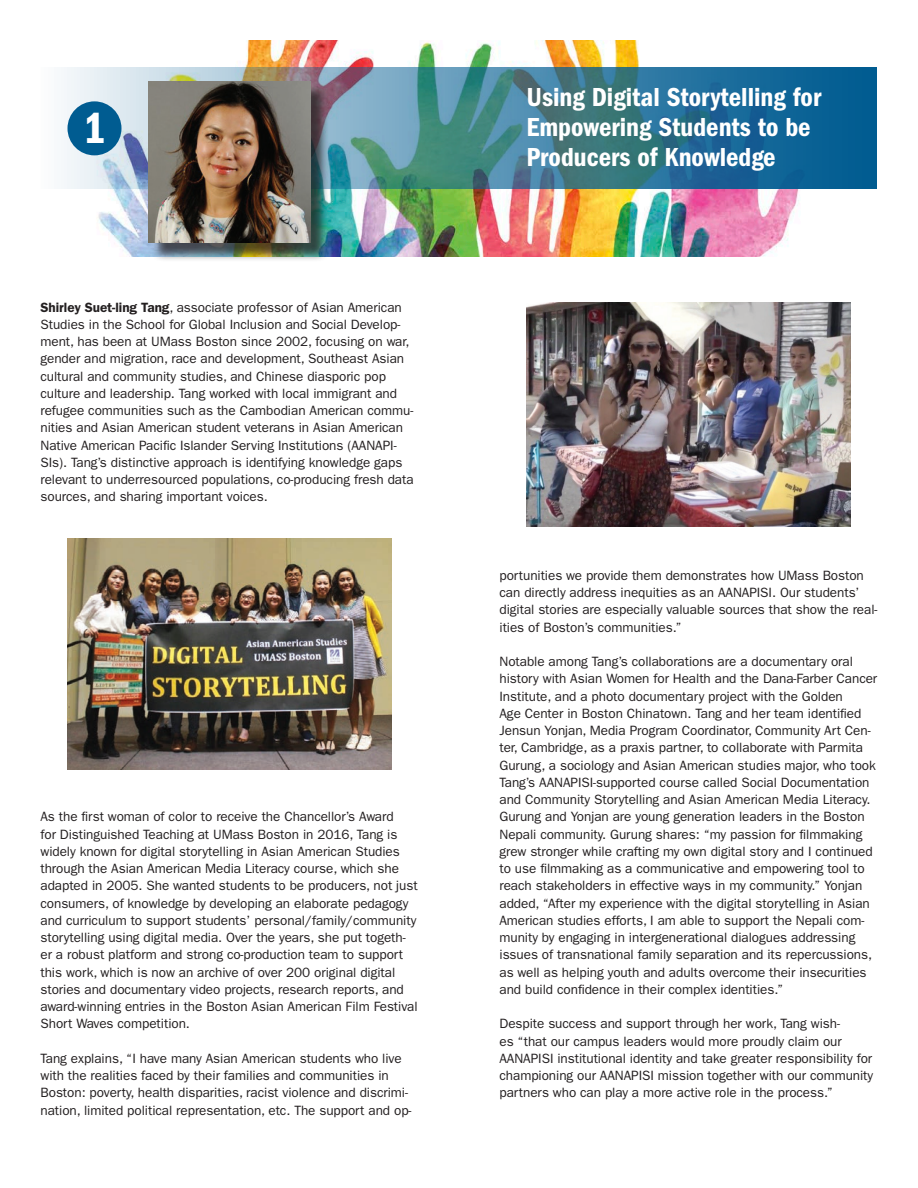
<style>
.page{position:relative;width:918px;height:1188px;background:#fff}
.page>*{position:absolute;margin:0;border:0;box-sizing:border-box;transform-origin:0 0}
.t1{font:45px "ITC Franklin Gothic Std Dm Cd";color:#fff}
.t2{font:27px/30px "ITC Franklin Gothic Std Dm Cd";color:#fff}
.t3{font:13.5px/17.2px "ITC Franklin Gothic Std";letter-spacing:-.005em;color:#231f20}
.s1{font-weight:600}
</style>
<div class="page">
<img style="left:64px;top:40px;width:813px;height:216px">
<svg style="left:64px;top:68px;width:813px;height:121px;background:#4a869d"></svg>
<div style="left:68px;top:101px;width:54px;height:54px;background:#005c91;border-radius:50%"></div>
<div style="left:151px;top:83px;width:178px;height:179px;background:#231f20;opacity:.75"></div>
<img style="left:148px;top:81px;width:162px;height:162px">
<img style="left:68px;top:538px;width:324px;height:232px">
<img style="left:526px;top:302px;width:324px;height:224px">
<p class="t1" style="left:83px;top:103px;width:24px">1</p>
<p class="t3" style="left:40px;top:299px;width:375px"><span class="s1">Shirley Suet-ling Tang</span>, associate professor of Asian American Studies in the School for Global Inclusion and Social Develop&shy;ment, has been at UMass Boston since 2002, focusing on war, gender and migration, race and development, Southeast Asian cultural and community studies, and Chinese diasporic pop culture and leadership. Tang worked with local immigrant and refugee communities such as the Cambodian American commu&shy;nities and Asian American student veterans in Asian American Native American Pacific Islander Serving Institutions (AANAPI-SIs). Tang’s distinctive approach is identifying knowledge gaps relevant to underresourced populations, co-producing fresh data sources, and sharing important voices.</p>
<p class="t3" style="left:40px;top:808px;width:379px">As the first woman of color to receive the Chancellor’s Award<br>for Distinguished Teaching at UMass Boston in 2016, Tang is widely known for digital storytelling in Asian American Studies through the Asian American Media Literacy course, which she adapted in 2005. She wanted students to be producers, not just consumers, of knowledge by developing an elaborate pedagogy and curriculum to support students’ personal/family/community storytelling using digital media. Over the years, she put togeth&shy;er a robust platform and strong co-production team to support this work, which is now an archive of over 200 original digital stories and documentary video projects, research reports, and award-winning entries in the Boston Asian American Film Festival Short Waves competition.</p>
<p class="t3" style="left:40px;top:1050px;width:373px">Tang explains, “I have many Asian American students who live with the realities faced by their families and communities in Boston: poverty, health disparities, racist violence and discrimi&shy;nation, limited political representation, etc. The support and op-</p>
<p class="t2" style="left:526px;top:82px;width:296px">Using Digital Storytelling for<br>Empowering Students to be<br>Producers of Knowledge</p>
<p class="t3" style="left:500px;top:567px;width:380px">portunities we provide them demonstrates how UMass Boston can directly address inequities as an AANAPISI. Our students’ digital stories are especially valuable sources that show the real&shy;ities of Boston’s communities.”</p>
<p class="t3" style="left:500px;top:653px;width:379px">Notable among Tang’s collaborations are a documentary oral history with Asian Women for Health and the Dana-Farber Cancer Institute, and a photo documentary project with the Golden<br>Age Center in Boston Chinatown. Tang and her team identified Jensun Yonjan, Media Program Coordinator, Community Art Cen&shy;ter, Cambridge, as a praxis partner, to collaborate with Parmita Gurung, a sociology and Asian American studies major, who took Tang’s AANAPISI-supported course called Social Documentation and Community Storytelling and Asian American Media Literacy.<br>Gurung and Yonjan are young generation leaders in the Boston Nepali community. Gurung shares: “my passion for filmmaking grew stronger while crafting my own digital story and I continued to use filmmaking as a communicative and empowering tool to reach stakeholders in effective ways in my community.” Yonjan added, “After my experience with the digital storytelling in Asian American studies efforts, I am able to support the Nepali com&shy;munity by engaging in intergenerational dialogues addressing issues of transnational family separation and its repercussions, as well as helping youth and adults overcome their insecurities and build confidence in their complex identities.”</p>
<p class="t3" style="left:500px;top:1015px;width:375px">Despite success and support through her work, Tang wish-<br>es “that our campus leaders would more proudly claim our AANAPISI institutional identity and take greater responsibility for championing our AANAPISI mission together with our community partners who can play a more active role in the process.”</p>
</div>
